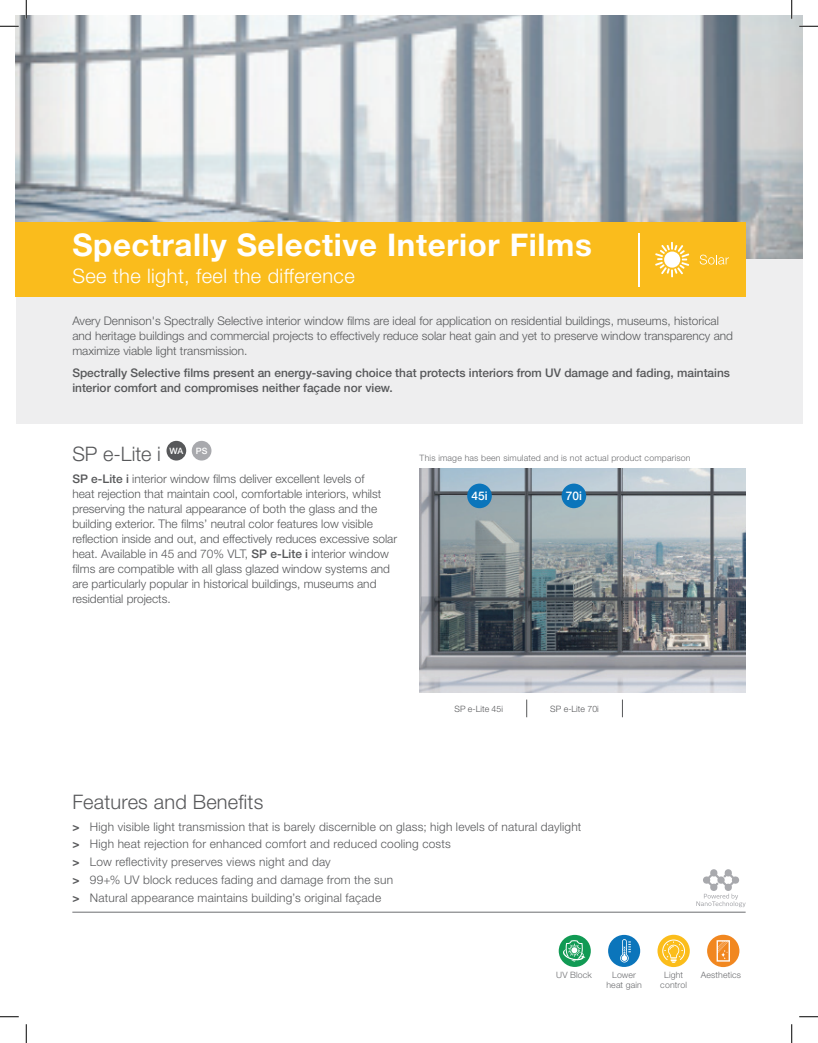
<style>
.page{position:relative;width:818px;height:1043px;background:#fff}
.page>*{position:absolute;margin:0;border:0;box-sizing:border-box;transform-origin:0 0}
.t1{font:700 31.25px "Helvetica Neue LT Std";letter-spacing:.02em;color:#fff}
.t2{font:300 20px "Helvetica Neue LT Std";letter-spacing:.02em;color:#fff}
.t3{font:300 20px "Helvetica Neue LT Std";letter-spacing:.01em;color:#57585a}
.t4{font:300 11.88px/15px "Helvetica Neue LT Std";color:#57585a}
.t5{font:300 11.88px "Helvetica Neue LT Std";letter-spacing:.02em;color:#57585a}
.t6{font:500 11.88px/15px "Helvetica Neue LT Std";color:#57585a}
.t7{font:500 11.88px "Helvetica Neue LT Std";color:#fff}
.t8{font:700 11.88px "Helvetica Neue LT Std";color:#57585a}
.t9{font:300 8.75px/10.5px "Helvetica Neue LT Std";letter-spacing:.02em;color:#6c6d70;text-align:center}
.t10{font:300 8.75px "Helvetica Neue LT Std";color:#57585a}
.t11{font:500 8.75px "Helvetica Neue LT Std";color:#fff}
.s1{font-weight:500}
</style>
<div class="page">
<hr style="left:72px;top:912px;width:673px;height:1px;background:#6c6d70">
<svg style="left:558px;top:934px;width:32px;height:32px"></svg>
<svg style="left:561px;top:940px;width:24px;height:21px"></svg>
<div style="left:608px;top:934px;width:32px;height:32px;background:#0b75bb;border-radius:50%"></div>
<svg style="left:620px;top:939px;width:10px;height:23px"></svg>
<svg style="left:657px;top:934px;width:32px;height:33px"></svg>
<svg style="left:662px;top:939px;width:23px;height:23px"></svg>
<div style="left:707px;top:934px;width:32px;height:33px;background:#f18720;border-radius:50%"></div>
<svg style="left:716px;top:940px;width:14px;height:21px"></svg>
<img style="left:16px;top:16px;width:786px;height:244px">
<div style="left:16px;top:260px;width:786px;height:164px;background:#eeeeef"></div>
<div style="left:166px;top:441px;width:20px;height:19px;background:#57585a;border-radius:50%"></div>
<div style="left:192px;top:441px;width:19px;height:19px;background:#a8a9ad;border-radius:50%"></div>
<div style="left:16px;top:222px;width:729px;height:75px;background:#fabc1c"></div>
<hr style="left:638px;top:233px;width:1px;height:53px;background:#fff">
<svg style="left:655px;top:242px;width:34px;height:35px"></svg>
<svg style="left:699px;top:255px;width:30px;height:9px"></svg>
<svg style="left:696px;top:869px;width:49px;height:38px"></svg>
<img style="left:419px;top:469px;width:326px;height:223px">
<svg style="left:419px;top:595px;width:304px;height:17px;background:#64696f"></svg>
<svg style="left:530px;top:496px;width:87px;height:155px;background:#79868a"></svg>
<svg style="left:439px;top:496px;width:87px;height:155px;background:#6d787c"></svg>
<div style="left:561px;top:483px;width:25px;height:25px;background:#0b75bb;border-radius:50%"></div>
<div style="left:467px;top:483px;width:25px;height:25px;background:#0b75bb;border-radius:50%"></div>
<svg style="left:526px;top:699px;width:1px;height:18px"></svg>
<svg style="left:622px;top:699px;width:1px;height:18px"></svg>
<svg style="left:0;top:25px;width:19px;height:2px"></svg>
<svg style="left:799px;top:25px;width:19px;height:2px"></svg>
<svg style="left:0;top:1016px;width:19px;height:1px"></svg>
<svg style="left:799px;top:1016px;width:19px;height:1px"></svg>
<svg style="left:25px;top:0;width:2px;height:19px"></svg>
<svg style="left:25px;top:1024px;width:2px;height:18px"></svg>
<svg style="left:790px;top:0;width:2px;height:19px"></svg>
<svg style="left:791px;top:1024px;width:1px;height:18px"></svg>
<h1 class="t1" style="left:72px;top:226px;width:521px">Spectrally Selective Interior Films</h1>
<h2 class="t2" style="left:72px;top:263px;width:284px">See the light, feel the difference</h2>
<p class="t4" style="left:72px;top:313px;width:662px">Avery Dennison s' Spectrally Selective interior window films are ideal for application on residential buildings, museums, historical and heritage buildings and commercial projects to effectively reduce solar heat gain and yet to preserve window transparency and maximize viable light transmission.</p>
<p class="t6" style="left:72px;top:365px;width:659px">Spectrally Selective films present an energy-saving choice that protects interiors from UV damage and fading, maintains interior comfort and compromises neither façade nor view.</p>
<h2 class="t3" style="left:72px;top:441px;width:90px">SP -e Lite i</h2>
<p class="t4" style="left:72px;top:470px;width:326px"><span class="s1">SP -e Lite i</span> interior window films deliver excellent levels of<br>heat rejection that maintain cool, comfortable interiors, whilst preserving the natural appearance of both the glass and the building exterior. The films’ neutral color features low visible reflection inside and out, and effectively reduces excessive solar heat. Available in 45 and 70% VLT, <span class="s1">SP -e Lite i</span> interior window films are compatible with all glass glazed window systems and are particularly popular in historical buildings, museums and residential projects.</p>
<p class="t11" style="left:196px;top:446px;width:13px">PS</p>
<p class="t11" style="left:169px;top:446px;width:15px">WA</p>
<p class="t9" style="left:419px;top:452px;width:272px">This image has been simulated and is not actual product comparison</p>
<p class="t7" style="left:471px;top:488px;width:18px">45i</p>
<p class="t7" style="left:566px;top:488px;width:18px">70i</p>
<p class="t10" style="left:454px;top:703px;width:50px">SP -e Lite 45i</p>
<p class="t10" style="left:550px;top:703px;width:50px">SP -e Lite 70i</p>
<h2 class="t3" style="left:72px;top:789px;width:192px">Features and Benefits</h2>
<p class="t5" style="left:90px;top:819px;width:493px">High visible light transmission that is barely discernible on glass; high levels of natural daylight</p>
<p class="t8" style="left:72px;top:819px;width:9px">&gt;</p>
<p class="t8" style="left:72px;top:836px;width:9px">&gt;</p>
<p class="t5" style="left:90px;top:836px;width:362px">High heat rejection for enhanced comfort and reduced cooling costs</p>
<p class="t8" style="left:72px;top:854px;width:9px">&gt;</p>
<p class="t5" style="left:90px;top:854px;width:242px">Low reflectivity preserves views night and day</p>
<p class="t8" style="left:72px;top:872px;width:9px">&gt;</p>
<p class="t5" style="left:90px;top:872px;width:305px">99+% UV block reduces fading and damage from the sun</p>
<p class="t8" style="left:72px;top:890px;width:9px">&gt;</p>
<p class="t5" style="left:90px;top:890px;width:293px">Natural appearance maintains building s’ original façade</p>
<p class="t9" style="left:556px;top:969px;width:37px">UV Block</p>
<p class="t9" style="left:606px;top:979px;width:37px">heat gain</p>
<p class="t9" style="left:660px;top:969px;width:28px">Light control</p>
<p class="t9" style="left:700px;top:969px;width:42px">Aesthetics</p>
<p class="t9" style="left:612px;top:969px;width:25px">Lower</p>
</div>
